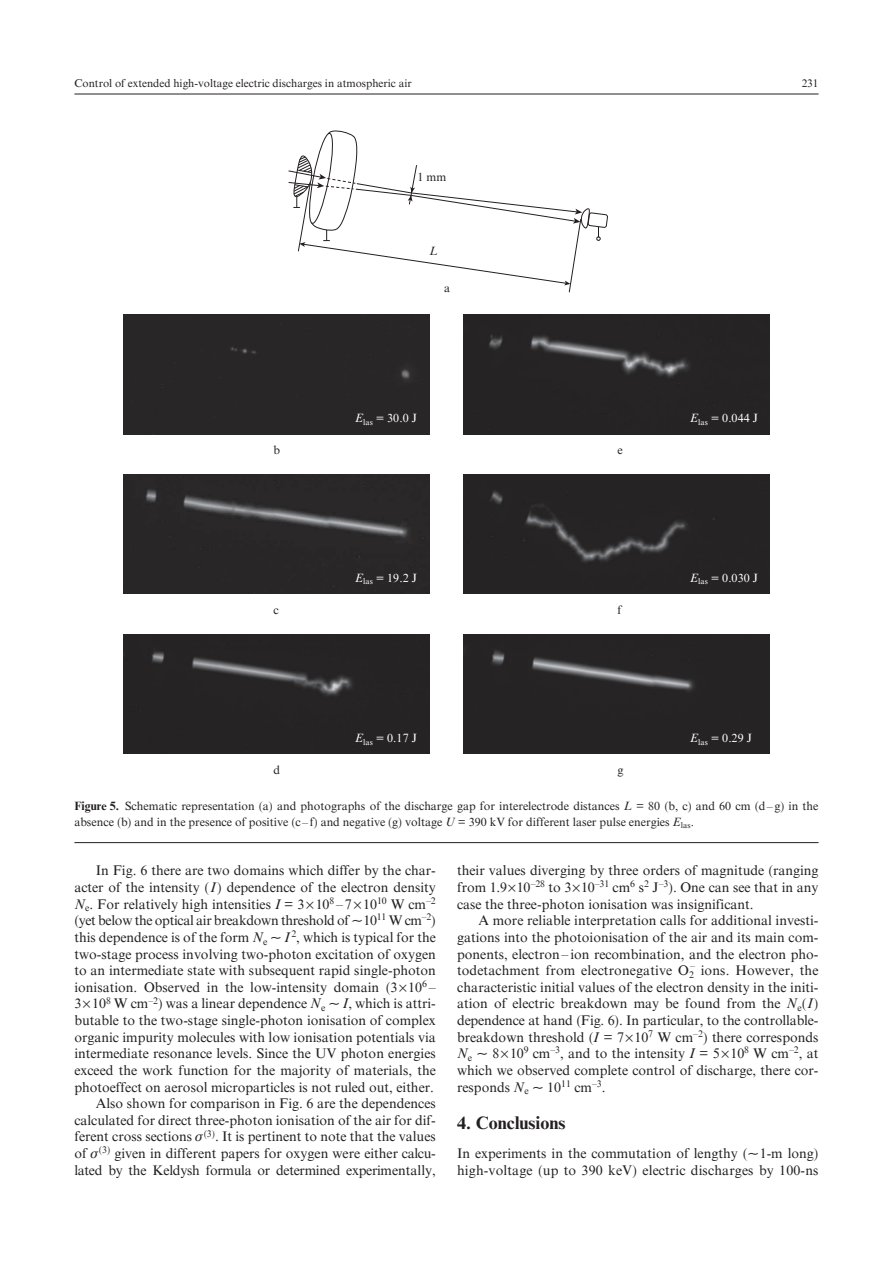
<style>
.page{position:relative;width:893px;height:1263px;background:#fff}
.page>*{position:absolute;margin:0;border:0;box-sizing:border-box;transform-origin:0 0}
.t1{font:700 18px "Times QE";color:#231f20}
.t2{font:13.95px/16.6px "Times QE";color:#231f20;text-align:justify}
.t3{font:13.95px "Times QE Inclined";color:#231f20}
.t4{font:12px/15.6px "Times QE";color:#231f20}
.t5{font:12px "Times QE";letter-spacing:.005em;color:#fff}
.t6{font:12px "Times QE Inclined";color:#231f20}
.t7{font:11.25px "Times QE";color:#231f20}
.t8{font:9.75px "Times QE";color:#231f20}
.s1{font-family:"Times QE Inclined"}
.s2{font-weight:700}
</style>
<div class="page">
<hr style="left:74px;top:94px;width:745px;height:1px;background:#231f20">
<hr style="left:74px;top:842px;width:745px;height:1px;background:#231f20">
<div style="left:123px;top:315px;width:306px;height:119px;background:#292627"></div>
<img style="left:123px;top:475px;width:306px;height:119px">
<div style="left:123px;top:634px;width:306px;height:120px;background:#262324"></div>
<div style="left:464px;top:315px;width:306px;height:119px;background:#262324"></div>
<div style="left:464px;top:475px;width:306px;height:119px;background:#262324"></div>
<div style="left:464px;top:634px;width:306px;height:120px;background:#262324"></div>
<svg style="left:288px;top:130px;width:320px;height:163px"></svg>
<p class="t7" style="left:74px;top:77px;width:339px">Control of extended high-voltage electric discharges in atmospheric air</p>
<p class="t7" style="left:802px;top:77px;width:18px">231</p>
<p class="t4" style="left:417px;top:169px;width:30px">1 mm</p>
<p class="t6" style="left:429px;top:244px;width:10px">L</p>
<p class="t4" style="left:444px;top:281px;width:7px">a</p>
<p class="t5" style="left:355px;top:412px;width:63px"><span class="s1">E</span><sub>las</sub> = 30.0 J</p>
<p class="t5" style="left:690px;top:412px;width:70px"><span class="s1">E</span><sub>las</sub> = 0.044 J</p>
<p class="t4" style="left:274px;top:443px;width:8px">b</p>
<p class="t4" style="left:618px;top:443px;width:7px">e</p>
<p class="t5" style="left:355px;top:571px;width:63px"><span class="s1">E</span><sub>las</sub> = 19.2 J</p>
<p class="t5" style="left:690px;top:571px;width:70px"><span class="s1">E</span><sub>las</sub> = 0.030 J</p>
<p class="t4" style="left:274px;top:602px;width:7px">c</p>
<p class="t4" style="left:618px;top:602px;width:5px">f</p>
<p class="t5" style="left:355px;top:732px;width:63px"><span class="s1">E</span><sub>las</sub> = 0.17 J</p>
<p class="t5" style="left:690px;top:732px;width:63px"><span class="s1">E</span><sub>las</sub> = 0.29 J</p>
<p class="t4" style="left:274px;top:763px;width:8px">d</p>
<p class="t4" style="left:618px;top:763px;width:7px">g</p>
<p class="t4" style="left:74px;top:798px;width:746px"><span class="s2">Figure 5.</span> Schematic representation (a) and photographs of the discharge gap for interelectrode distances <span class="s1">L</span> = 80 (b, c) and 60 cm (d– g) in the absence (b) and in the presence of positive (c –f) and negative (g) voltage <span class="s1">U</span> = 390 kV for different laser pulse energies <span class="s1">E</span><sub>las</sub>.</p>
<p class="t2" style="left:74px;top:862px;width:363px;text-indent:21px">In Fig. 6 there are two domains which differ by the char&shy;acter of the intensity (<span class="s1">I</span>) dependence of the electron density <span class="s1">N</span><sub>e</sub>. For relatively high intensities <span class="s1">I</span> = 3 10<sup>8</sup> –7 10<sup>10</sup> W cm<sup>–2 </sup>(yet below the optical air breakdown threshold of 10<sup>11</sup> W cm<sup>–2</sup>) this dependence is of the form <span class="s1">N</span><sub>e</sub> <span class="s1">I</span> <sup>2</sup>, which is typical for the two-stage process involving two-photon excitation of oxygen to an intermediate state with subsequent rapid single-photon ionisation. Observed in the low-intensity domain (3 10<sup>6</sup> – 3 10<sup>8</sup> W cm<sup>–2</sup>) was a linear dependence <span class="s1">N</span><sub>e</sub></p>
<p class="t2" style="left:74px;top:995px;width:363px;text-align:right"><span class="s1">I</span>, which is attri-<br>butable to the two-stage single-photon ionisation of complex organic impurity molecules with low ionisation potentials via intermediate resonance levels. Since the UV photon energies exceed the work function for the majority of materials, the photoeffect on aerosol microparticles is not ruled out, either.<br>Also shown for comparison in Fig. 6 are the dependences calculated for direct three-photon ionisation of the air for dif&shy;ferent cross sections ▲<sup>(3)</sup>. It is pertinent to note that the values of ▲<sup>(3)</sup> given in different papers for oxygen were either calcu&shy;lated by the Keldysh formula or determined experimentally,</p>
<p class="t2" style="left:457px;top:862px;width:363px">their values diverging by three orders of magnitude (ranging from 1.9 10<sup>–28</sup> to 3 10<sup>–31</sup> cm<sup>6</sup> s<sup>2</sup> J<sup>–3</sup>). One can see that in any case the three-photon ionisation was insignificant.</p>
<p class="t2" style="left:457px;top:912px;width:363px;text-indent:21px">A more reliable interpretation calls for additional investi&shy;gations into the photoionisation of the air and its main com&shy;ponents, electron–ion recombination, and the electron pho&shy;todetachment from electronegative О<sub>2</sub></p>
<p class="t2" style="left:457px;top:962px;width:363px;text-indent:244px">ions. However, the characteristic initial values of the electron density in the initi&shy;ation of electric breakdown may be found from the <span class="s1">N</span><sub>e</sub>(<span class="s1">I</span>) dependence at hand (Fig. 6). In particular, to the controllable&shy;breakdown threshold (<span class="s1">I</span> = 7 10<sup>7</sup> W cm<sup>–2</sup>) there corresponds</p>
<p class="t3" style="left:457px;top:1046px;width:17px">N<sub>e</sub></p>
<p class="t8" style="left:690px;top:960px;width:6px">–</p>
<p class="t2" style="left:457px;top:1045px;width:363px;text-indent:35px">8 10<sup>9</sup> cm<sup>–3</sup>, and to the intensity <span class="s1">I</span> = 5 10<sup>8</sup> W cm<sup>–2</sup>, at which we observed complete control of discharge, there cor&shy;responds <span class="s1">N</span><sub>e</sub></p>
<p class="t2" style="left:547px;top:1078px;width:60px">10<sup>11</sup> cm<sup>–3</sup>.</p>
<p class="t1" style="left:457px;top:1113px;width:110px">4. Conclusions</p>
<p class="t2" style="left:457px;top:1145px;width:363px">In experiments in the commutation of lengthy ( 1-m long) high-voltage (up to 390 keV) electric discharges by 100-ns</p>
</div>
